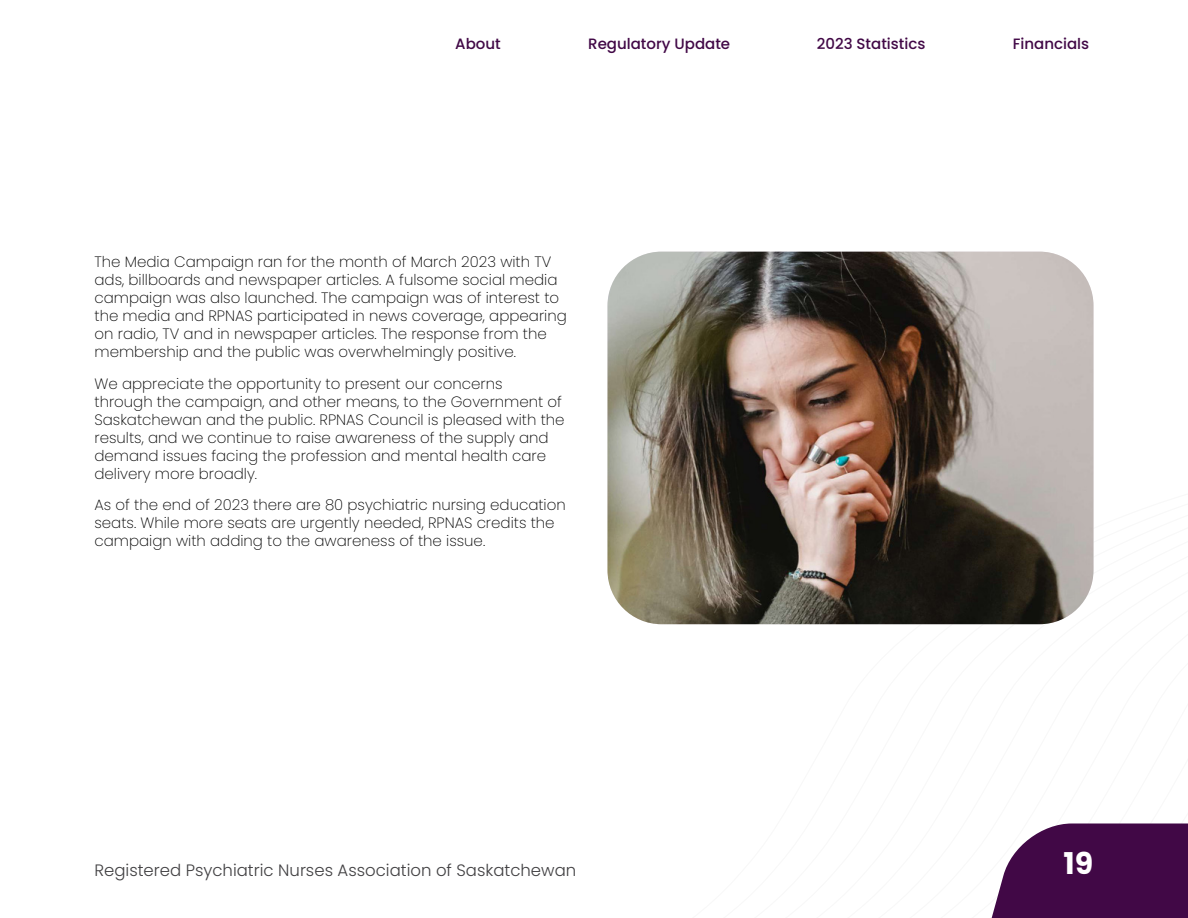
<style>
.page{position:relative;width:1188px;height:918px;background:#fff}
.page>*{position:absolute;margin:0;border:0;box-sizing:border-box;transform-origin:0 0}
.t1{font:700 30px "Poppins";color:#fff}
.t2{font:300 16.5px "Poppins";color:#414042}
.t3{font:200 15px/18px "Poppins";color:#000}
.t4{font:500 15px "Poppins";color:#410846}
</style>
<div class="page">
<img style="left:608px;top:252px;width:486px;height:372px">
<svg style="left:991px;top:824px;width:197px;height:94px"></svg>
<p class="t4" style="left:455px;top:35px;width:47px">About</p>
<p class="t4" style="left:588px;top:35px;width:144px">Regulatory Update</p>
<p class="t4" style="left:817px;top:35px;width:110px">2023 Statistics</p>
<p class="t4" style="left:1013px;top:35px;width:78px">Financials</p>
<p class="t3" style="left:94px;top:253px;width:474px">The Media Campaign ran for the month of March 2023 with TV ads, billboards and newspaper articles. A fulsome social media campaign was also launched. The campaign was of interest to the media and RPNAS participated in news coverage, appearing on radio, TV and in newspaper articles. The response from the membership and the public was overwhelmingly positive.</p>
<p class="t3" style="left:94px;top:375px;width:472px">We appreciate the opportunity to present our concerns through the campaign, and other means, to the Government of Saskatchewan and the public. RPNAS Council is pleased with the results, and we continue to raise awareness of the supply and demand issues facing the profession and mental health care delivery more broadly.</p>
<p class="t3" style="left:94px;top:496px;width:473px">As of the end of 2023 there are 80 psychiatric nursing education seats. While more seats are urgently needed, RPNAS credits the campaign with adding to the awareness of the issue.</p>
<p class="t2" style="left:94px;top:861px;width:483px">Registered Psychiatric Nurses Association of Saskatchewan</p>
<h1 class="t1" style="left:1064px;top:846px;width:31px">19</h1>
</div>
